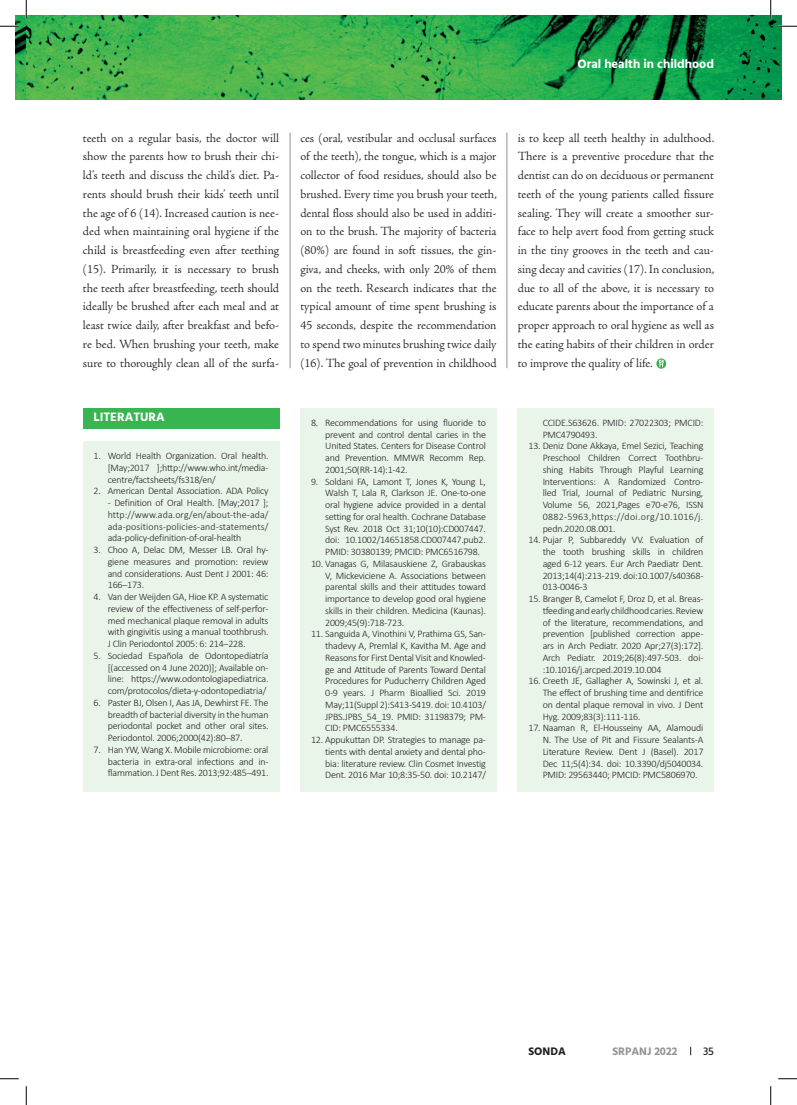
<style>
.page{position:relative;width:797px;height:1105px;background:#fff}
.page>*{position:absolute;margin:0;border:0;box-sizing:border-box;transform-origin:0 0}
.t1{font:300 12.5px/18.8px "Adobe Jenson Pro";letter-spacing:-.005em;color:#231f20;text-align:justify}
.t2{font:700 12.5px "Hind";color:#fff}
.t3{font:700 11.25px "Hind";color:#939598}
.t4{font:700 11.25px "Hind";color:#231f20}
.t5{font:500 11.25px "Hind";color:#231f20}
.t6{font:300 10px/11.8px "Calibri";letter-spacing:-.02em;color:#231f20;text-align:justify}
</style>
<div class="page">
<img style="left:16px;top:16px;width:765px;height:83px">
<hr style="left:290px;top:133px;width:1px;height:235px;background:#231f20">
<hr style="left:506px;top:133px;width:1px;height:235px;background:#231f20">
<div style="left:83px;top:441px;width:196px;height:351px;background:#eaf5e9"></div>
<div style="left:300px;top:408px;width:196px;height:384px;background:#eaf5e9"></div>
<div style="left:83px;top:408px;width:196px;height:20px;background:#38b550"></div>
<div style="left:518px;top:408px;width:196px;height:384px;background:#eaf5e9"></div>
<svg style="left:656px;top:358px;width:9px;height:11px"></svg>
<svg style="left:0;top:25px;width:19px;height:2px"></svg>
<svg style="left:778px;top:25px;width:19px;height:2px"></svg>
<svg style="left:0;top:1078px;width:19px;height:1px"></svg>
<svg style="left:778px;top:1078px;width:19px;height:1px"></svg>
<svg style="left:25px;top:0;width:2px;height:19px"></svg>
<svg style="left:25px;top:1086px;width:2px;height:19px"></svg>
<svg style="left:770px;top:0;width:1px;height:19px"></svg>
<svg style="left:770px;top:1086px;width:1px;height:19px"></svg>
<p class="t2" style="left:577px;top:56px;width:138px">Oral health in childhood</p>
<p class="t1" style="left:83px;top:128px;width:198px">teeth on a regular basis, the doctor will show the parents how to brush their chi&shy;ld’s teeth and discuss the child’s diet. Pa&shy;rents should brush their kids’ teeth until the age of 6 (14). Increased caution is nee&shy;ded when maintaining oral hygiene if the child is breastfeeding even after teething (15). Primarily, it is necessary to brush the teeth after breastfeeding, teeth should ideally be brushed after each meal and at least twice daily, after breakfast and befo&shy;re bed. When brushing your teeth, make sure to thoroughly clean all of the surfa-</p>
<p class="t1" style="left:300px;top:128px;width:198px">ces (oral, vestibular and occlusal surfaces of the teeth), the tongue, which is a major collector of food residues, should also be brushed. Every time you brush your teeth, dental floss should also be used in additi&shy;on to the brush. The majority of bacteria (80%) are found in soft tissues, the gin&shy;giva, and cheeks, with only 20% of them on the teeth. Research indicates that the typical amount of time spent brushing is 45 seconds, despite the recommendation to spend two minutes brushing twice daily (16). The goal of prevention in childhood</p>
<p class="t1" style="left:518px;top:128px;width:198px">is to keep all teeth healthy in adulthood.<br>There is a preventive procedure that the dentist can do on deciduous or permanent teeth of the young patients called fissure sealing. They will create a smoother sur&shy;face to help avert food from getting stuck in the tiny grooves in the teeth and cau&shy;sing decay and cavities (17). In conclusion, due to all of the above, it is necessary to educate parents about the importance of a proper approach to oral hygiene as well as the eating habits of their children in order to improve the quality of life.</p>
<p class="t2" style="left:94px;top:409px;width:73px">LITERATURA</p>
<p class="t6" style="left:108px;top:450px;width:162px;text-indent:-14px">1. World Health Organization. Oral health. [May;2017 ];http://www.who.int/media&shy;centre/factsheets/fs318/en/</p>
<p class="t6" style="left:94px;top:485px;width:176px">2. American Dental Association. ADA Policy</p>
<p class="t6" style="left:108px;top:497px;width:162px">- Definition of Oral Health. [May;2017 ]; http://www.ada.org/en/about-the-ada/ ada-positions-policies-and-statements/ ada-policy-definition-of-oral-health</p>
<p class="t6" style="left:108px;top:544px;width:162px;text-indent:-14px">3. Choo A, Delac DM, Messer LB. Oral hy&shy;giene measures and promotion: review and considerations. Aust Dent J 2001: 46:<br>166–173.</p>
<p class="t6" style="left:108px;top:591px;width:162px;text-indent:-14px">4. Van der Weijden GA, Hioe KP. A systematic review of the effectiveness of self-perfor&shy;med mechanical plaque removal in adults with gingivitis using a manual toothbrush.<br>J Clin Periodontol 2005: 6: 214–228.</p>
<p class="t6" style="left:108px;top:649px;width:162px;text-indent:-14px">5. Sociedad Española de Odontopediatría [(accessed on 4 June 2020)]; Available on&shy;line: https://www.odontologiapediatrica. com/protocolos/dieta-y-odontopediatria/</p>
<p class="t6" style="left:108px;top:696px;width:162px;text-indent:-14px">6. Paster BJ, Olsen I, Aas JA, Dewhirst FE. The breadth of bacterial diversity in the human periodontal pocket and other oral sites.<br>Periodontol. 2006;2000(42):80–87.</p>
<p class="t6" style="left:108px;top:743px;width:162px;text-indent:-14px">7. Han YW, Wang X. Mobile microbiome: oral bacteria in extra-oral infections and in&shy;flammation. J Dent Res. 2013;92:485–491.</p>
<p class="t6" style="left:325px;top:417px;width:162px;text-indent:-14px">8. Recommendations for using fluoride to prevent and control dental caries in the United States. Centers for Disease Control and Prevention. MMWR Recomm Rep.<br>2001;50(RR-14):1-42.</p>
<p class="t6" style="left:325px;top:475px;width:162px;text-indent:-14px">9. Soldani FA, Lamont T, Jones K, Young L, Walsh T, Lala R, Clarkson JE. One-to-one oral hygiene advice provided in a dental setting for oral health. Cochrane Database Syst Rev. 2018 Oct 31;10(10):CD007447. doi: 10.1002/14651858.CD007447.pub2.<br>PMID: 30380139; PMCID: PMC6516798.</p>
<p class="t6" style="left:325px;top:558px;width:162px;text-indent:-14px">10. Vanagas G, Milasauskiene Z, Grabauskas V, Mickeviciene A. Associations between parental skills and their attitudes toward importance to develop good oral hygiene skills in their children. Medicina (Kaunas).<br>2009;45(9):718-723.</p>
<p class="t6" style="left:325px;top:628px;width:162px;text-indent:-14px">11. Sanguida A, Vinothini V, Prathima GS, San&shy;thadevy A, Premlal K, Kavitha M. Age and Reasons for First Dental Visit and Knowled&shy;ge and Attitude of Parents Toward Dental Procedures for Puducherry Children Aged 0-9 years. J Pharm Bioallied Sci. 2019<br>May;11(Suppl 2):S413-S419. doi: 10.4103/ JPBS.JPBS_54_19. PMID: 31198379; PM-CID: PMC6555334.</p>
<p class="t6" style="left:325px;top:734px;width:162px;text-indent:-14px">12. Appukuttan DP. Strategies to manage pa&shy;tients with dental anxiety and dental pho&shy;bia: literature review. Clin Cosmet Investig Dent. 2016 Mar 10;8:35-50. doi: 10.2147/</p>
<p class="t6" style="left:542px;top:417px;width:162px">CCIDE.S63626. PMID: 27022303; PMCID:<br>PMC4790493.</p>
<p class="t6" style="left:542px;top:440px;width:162px;text-indent:-14px">13. Deniz Done Akkaya, Emel Sezici, Teaching Preschool Children Correct Toothbru&shy;shing Habits Through Playful Learning Interventions: A Randomized Contro&shy;lled Trial, Journal of Pediatric Nursing, Volume 56, 2021,Pages e70-e76, ISSN 0882-5963,https://doi.org/10.1016/j. pedn.2020.08.001.</p>
<p class="t6" style="left:542px;top:534px;width:162px;text-indent:-14px">14. Pujar P, Subbareddy VV. Evaluation of the tooth brushing skills in children aged 6-12 years. Eur Arch Paediatr Dent.<br>2013;14(4):213-219. doi:10.1007/s40368- 013-0046-3</p>
<p class="t6" style="left:542px;top:593px;width:162px;text-indent:-14px">15. Branger B, Camelot F, Droz D, et al. Breas&shy;tfeeding and early childhood caries. Review of the literature, recommendations, and prevention [published correction appe&shy;ars in Arch Pediatr. 2020 Apr;27(3):172].<br>Arch Pediatr. 2019;26(8):497-503. doi-:10.1016/j.arcped.2019.10.004</p>
<p class="t6" style="left:542px;top:675px;width:162px;text-indent:-14px">16. Creeth JE, Gallagher A, Sowinski J, et al.<br>The effect of brushing time and dentifrice on dental plaque removal in vivo. J Dent Hyg. 2009;83(3):111-116.</p>
<p class="t6" style="left:542px;top:722px;width:162px;text-indent:-14px">17. Naaman R, El-Housseiny AA, Alamoudi N. The Use of Pit and Fissure Sealants-A Literature Review. Dent J (Basel). 2017<br>Dec 11;5(4):34. doi: 10.3390/dj5040034.<br>PMID: 29563440; PMCID: PMC5806970.</p>
<p class="t4" style="left:528px;top:1044px;width:39px">SONDA</p>
<p class="t3" style="left:612px;top:1044px;width:66px">SRPANJ 2022</p>
<p class="t5" style="left:703px;top:1043px;width:13px">35</p>
</div>
